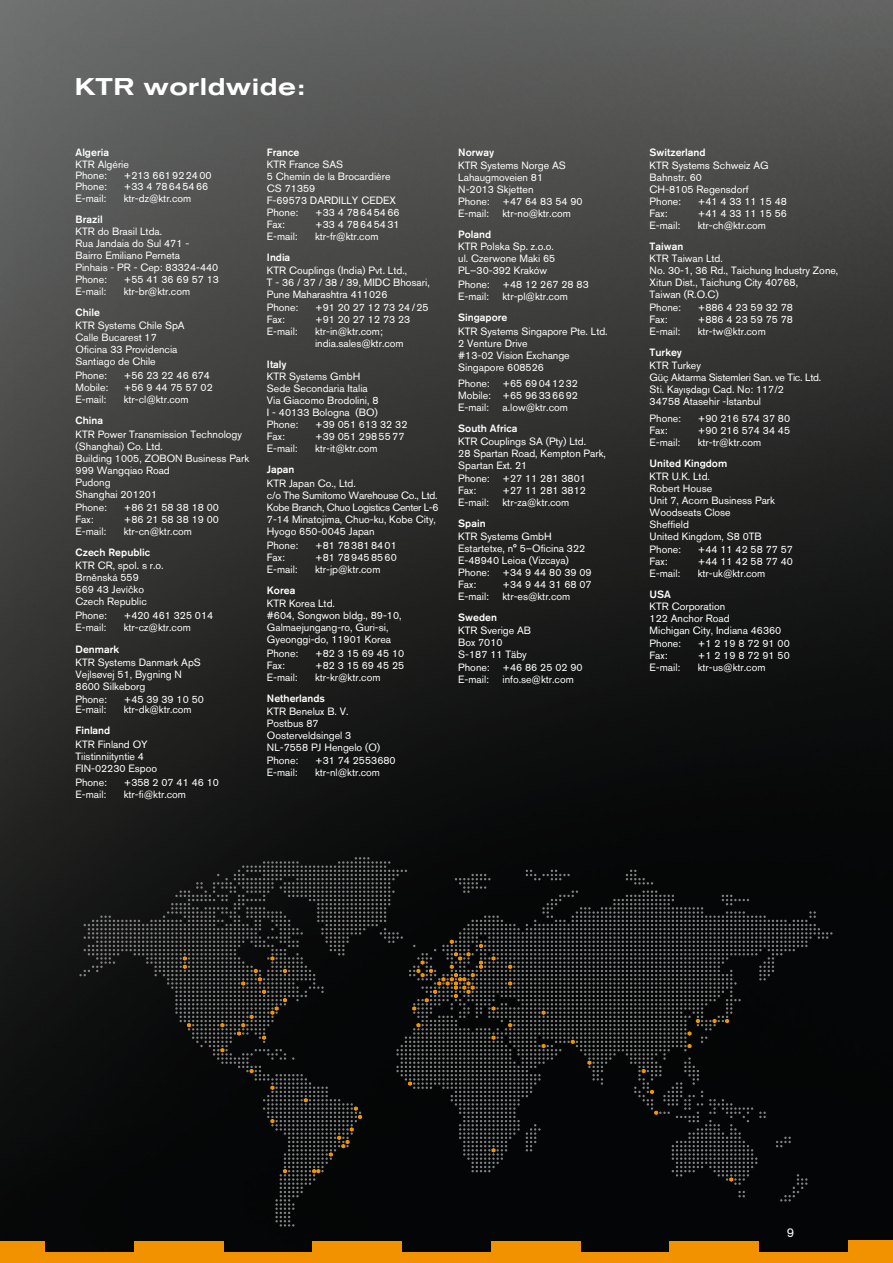
<style>
.page{position:relative;width:893px;height:1263px;background:#fff}
.page>*{position:absolute;margin:0;border:0;box-sizing:border-box;transform-origin:0 0}
.t1{font:500 expanded 24px "Akzidenz Grotesk Pro";letter-spacing:.02em;color:#fff}
.t2{font:12.75px "Akzidenz Grotesk Pro";color:#fff}
.t3{font:10.5px/12px "Akzidenz Grotesk Pro";color:#fff}
.t4{font:500 10.5px "Akzidenz Grotesk Pro";color:#fff}
.t5{font:10.5px/12px "Akzidenz Grotesk Pro";letter-spacing:-.02em;color:#fff}
</style>
<div class="page">
<img style="left:14px;top:0;width:879px;height:1252px">
<div style="left:848px;top:1241px;width:45px;height:21px;background:#f39200"></div>
<div style="left:0;top:1252px;width:893px;height:11px;background:#f39200"></div>
<div style="left:0;top:1242px;width:45px;height:21px;background:#f39200"></div>
<div style="left:134px;top:1242px;width:89px;height:21px;background:#f39200"></div>
<div style="left:313px;top:1242px;width:89px;height:21px;background:#f39200"></div>
<div style="left:491px;top:1242px;width:89px;height:21px;background:#f39200"></div>
<div style="left:670px;top:1242px;width:89px;height:21px;background:#f39200"></div>
<svg style="left:79px;top:857px;width:753px;height:369px;background:#111212"></svg>
<img style="left:0;top:0;width:14px;height:1242px">
<h1 class="t1" style="left:75px;top:71px;width:231px">KTR worldwide:</h1>
<p class="t4" style="left:76px;top:146px;width:35px">Algeria</p>
<p class="t3" style="left:76px;top:159px;width:55px;line-height:10.6px">KTR Algérie<br>Phone:</p>
<p class="t3" style="left:124px;top:169px;width:89px">+213 661 92 24 00</p>
<p class="t3" style="left:76px;top:180px;width:33px">Phone:<br>E-mail:</p>
<p class="t3" style="left:124px;top:180px;width:86px">+33 4 78 64 54 66 ktr-dz@ktr.com</p>
<p class="t4" style="left:76px;top:212px;width:29px">Brazil</p>
<p class="t3" style="left:76px;top:225px;width:144px">KTR do Brasil Ltda.<br>Rua Jandaia do Sul 471 -<br>Bairro Emiliano Perneta<br>Pinhais - PR - Cep: 83324-440<br>Phone:<br>E-mail:</p>
<p class="t3" style="left:124px;top:273px;width:97px">+55 41 36 69 57 13 ktr-br@ktr.com</p>
<p class="t4" style="left:76px;top:305px;width:26px">Chile</p>
<p class="t3" style="left:76px;top:319px;width:111px">KTR Systems Chile SpA<br>Calle Bucarest 17<br>Oficina 33 Providencia<br>Santiago de Chile</p>
<p class="t3" style="left:76px;top:369px;width:34px">Phone:<br>Mobile:<br>E-mail:</p>
<p class="t3" style="left:124px;top:369px;width:91px">+56 23 22 46 674 +56 9 44 75 57 02 ktr-cl@ktr.com</p>
<p class="t4" style="left:76px;top:413px;width:29px">China</p>
<p class="t3" style="left:76px;top:428px;width:175px">KTR Power Transmission Technology (Shanghai) Co. Ltd.<br>Building 1005, ZOBON Business Park<br>999 Wangqiao Road<br>Pudong<br>Shanghai 201201</p>
<p class="t3" style="left:76px;top:501px;width:33px">Phone:<br>Fax:<br>E-mail:</p>
<p class="t3" style="left:124px;top:501px;width:97px;text-align:justify">+86 21 58 38 18 00 +86 21 58 38 19 00 ktr-cn@ktr.com</p>
<p class="t4" style="left:76px;top:546px;width:76px">Czech Republic</p>
<p class="t3" style="left:76px;top:560px;width:90px">KTR CR, spol. s r.o.<br>Brněnská 559<br>569 43 Jevíčko<br>Czech Republic</p>
<p class="t3" style="left:76px;top:609px;width:33px">Phone:<br>E-mail:</p>
<p class="t3" style="left:124px;top:609px;width:91px">+420 461 325 014 ktr-cz@ktr.com</p>
<p class="t4" style="left:76px;top:643px;width:45px">Denmark</p>
<p class="t3" style="left:76px;top:657px;width:127px">KTR Systems Danmark ApS<br>Vejlsøvej 51, Bygning N<br>8600 Silkeborg<br>Phone:</p>
<p class="t3" style="left:124px;top:693px;width:82px">+45 39 39 10 50</p>
<p class="t3" style="left:76px;top:703px;width:32px">E-mail:</p>
<p class="t3" style="left:124px;top:703px;width:69px">ktr-dk@ktr.com</p>
<p class="t4" style="left:76px;top:724px;width:36px">Finland</p>
<p class="t3" style="left:76px;top:739px;width:83px">KTR Finland OY<br>Tiistinniityntie 4<br>FIN-02230 Espoo</p>
<p class="t3" style="left:76px;top:776px;width:33px">Phone:<br>E-mail:</p>
<p class="t3" style="left:124px;top:776px;width:97px">+358 2 07 41 46 10 ktr-fi@ktr.com</p>
<p class="t4" style="left:267px;top:146px;width:34px">France</p>
<p class="t3" style="left:267px;top:159px;width:131px">KTR France SAS<br>5 Chemin de la Brocardière<br>CS 71359<br>F-69573 DARDILLY CEDEX<br>Phone:<br>Fax:<br>E-mail:</p>
<p class="t3" style="left:315px;top:206px;width:86px;text-align:justify">+33 4 78 64 54 66 +33 4 78 64 54 31 ktr-fr@ktr.com</p>
<p class="t4" style="left:267px;top:251px;width:25px">India</p>
<p class="t3" style="left:267px;top:264px;width:164px">KTR Couplings (India) Pvt. Ltd.,<br>T - 36 / 37 / 38 / 39, MIDC Bhosari,<br>Pune Maharashtra 411026<br>Phone:<br>Fax:<br>E-mail:</p>
<p class="t3" style="left:315px;top:301px;width:115px">+91 20 27 12 73 24 / 25 +91 20 27 12 73 23 ktr-in@ktr.com; india.sales@ktr.com</p>
<p class="t4" style="left:267px;top:357px;width:21px">Italy</p>
<p class="t3" style="left:267px;top:370px;width:113px">KTR Systems GmbH<br>Sede Secondaria Italia<br>Via Giacomo Brodolini, 8<br>I - 40133 Bologna (BO)<br>Phone:<br>Fax:<br>E-mail:</p>
<p class="t3" style="left:315px;top:419px;width:94px">+39 051 613 32 32 +39 051 298 55 77 ktr-it@ktr.com</p>
<p class="t4" style="left:267px;top:463px;width:29px">Japan</p>
<p class="t5" style="left:267px;top:477px;width:173px">KTR Japan Co., Ltd.<br>c/o The Sumitomo Warehouse Co., Ltd.<br>Kobe Branch, Chuo Logistics Center L-6<br>7-14 Minatojima, Chuo-ku, Kobe City,<br>Hyogo 650-0045 Japan</p>
<p class="t3" style="left:267px;top:539px;width:33px">Phone:<br>Fax:<br>E-mail:</p>
<p class="t3" style="left:315px;top:539px;width:83px;text-align:justify">+81 78 381 84 01 +81 78 945 85 60 ktr-jp@ktr.com</p>
<p class="t4" style="left:267px;top:583px;width:30px">Korea</p>
<p class="t3" style="left:267px;top:597px;width:136px">KTR Korea Ltd.<br>#604, Songwon bldg., 89-10,<br>Galmaejungang-ro, Guri-si,<br>Gyeonggi-do, 11901 Korea</p>
<p class="t3" style="left:267px;top:647px;width:33px">Phone:<br>Fax:<br>E-mail:</p>
<p class="t3" style="left:315px;top:647px;width:91px;text-align:justify">+82 3 15 69 45 10 +82 3 15 69 45 25 ktr-kr@ktr.com</p>
<p class="t4" style="left:267px;top:691px;width:60px">Netherlands</p>
<p class="t3" style="left:267px;top:705px;width:115px">KTR Benelux B. V.<br>Postbus 87<br>Oosterveldsingel 3<br>NL-7558 PJ Hengelo (O)</p>
<p class="t3" style="left:267px;top:755px;width:33px">Phone:<br>E-mail:</p>
<p class="t3" style="left:315px;top:755px;width:82px">+31 74 2553680 ktr-nl@ktr.com</p>
<p class="t4" style="left:458px;top:146px;width:37px">Norway</p>
<p class="t3" style="left:458px;top:159px;width:109px">KTR Systems Norge AS<br>Lahaugmoveien 81<br>N-2013 Skjetten<br>Phone:<br>E-mail:</p>
<p class="t3" style="left:502px;top:195px;width:82px">+47 64 83 54 90 ktr-no@ktr.com</p>
<p class="t4" style="left:458px;top:228px;width:35px">Poland</p>
<p class="t3" style="left:458px;top:241px;width:99px">KTR Polska Sp. z.o.o. ul. Czerwone Maki 65<br>PL–30-392 Kraków</p>
<p class="t3" style="left:458px;top:279px;width:33px">Phone:<br>E-mail:</p>
<p class="t3" style="left:502px;top:279px;width:88px">+48 12 267 28 83 ktr-pl@ktr.com</p>
<p class="t4" style="left:458px;top:311px;width:51px">Singapore</p>
<p class="t3" style="left:458px;top:325px;width:151px">KTR Systems Singapore Pte. Ltd.<br>2 Venture Drive<br>#13-02 Vision Exchange<br>Singapore 608526</p>
<p class="t3" style="left:458px;top:378px;width:34px">Phone:<br>Mobile:<br>E-mail:</p>
<p class="t3" style="left:502px;top:378px;width:77px;text-align:justify">+65 69 04 12 32 +65 96 33 66 92 a.low@ktr.com</p>
<p class="t4" style="left:458px;top:422px;width:61px">South Africa</p>
<p class="t3" style="left:458px;top:435px;width:149px">KTR Couplings SA (Pty) Ltd.<br>28 Spartan Road, Kempton Park,<br>Spartan Ext. 21<br>Phone:<br>Fax:<br>E-mail:</p>
<p class="t3" style="left:502px;top:472px;width:85px;text-align:justify">+27 11 281 3801 +27 11 281 3812 ktr-za@ktr.com</p>
<p class="t4" style="left:458px;top:516px;width:29px">Spain</p>
<p class="t3" style="left:458px;top:530px;width:129px">KTR Systems GmbH<br>Estartetxe, n° 5–Oficina 322<br>E-48940 Leioa (Vizcaya)<br>Phone:<br>Fax:<br>E-mail:</p>
<p class="t3" style="left:502px;top:566px;width:91px;text-align:justify">+34 9 44 80 39 09 +34 9 44 31 68 07 ktr-es@ktr.com</p>
<p class="t4" style="left:458px;top:611px;width:40px">Sweden</p>
<p class="t3" style="left:458px;top:624px;width:74px">KTR Sverige AB<br>Box 7010<br>S-187 11 Täby<br>Phone:<br>E-mail:</p>
<p class="t3" style="left:502px;top:661px;width:82px">+46 86 25 02 90 info.se@ktr.com</p>
<p class="t4" style="left:650px;top:146px;width:57px">Switzerland</p>
<p class="t3" style="left:650px;top:159px;width:121px">KTR Systems Schweiz AG<br>Bahnstr. 60<br>CH-8105 Regensdorf<br>Phone:<br>Fax:<br>E-mail:</p>
<p class="t3" style="left:698px;top:195px;width:91px;text-align:justify">+41 4 33 11 15 48 +41 4 33 11 15 56 ktr-ch@ktr.com</p>
<p class="t4" style="left:650px;top:240px;width:35px">Taiwan</p>
<p class="t3" style="left:650px;top:252px;width:190px">KTR Taiwan Ltd.<br>No. 30-1, 36 Rd., Taichung Industry Zone,<br>Xitun Dist., Taichung City 40768,<br>Taiwan (R.O.C)</p>
<p class="t3" style="left:650px;top:302px;width:33px">Phone:<br>Fax:<br>E-mail:</p>
<p class="t3" style="left:698px;top:302px;width:97px;text-align:justify">+886 4 23 59 32 78 +886 4 23 59 75 78 ktr-tw@ktr.com</p>
<p class="t4" style="left:650px;top:346px;width:34px">Turkey</p>
<p class="t3" style="left:650px;top:359px;width:173px">KTR Turkey<br>Güç Aktarma Sistemleri San. ve Tic. Ltd.<br>Sti. Kayışdagı Cad. No: 117/2<br>34758 Atasehir -İstanbul</p>
<p class="t3" style="left:650px;top:412px;width:33px">Phone:<br>Fax:<br>E-mail:</p>
<p class="t3" style="left:698px;top:412px;width:94px;text-align:justify">+90 216 574 37 80 +90 216 574 34 45 ktr-tr@ktr.com</p>
<p class="t4" style="left:650px;top:456px;width:79px">United Kingdom</p>
<p class="t3" style="left:650px;top:470px;width:127px">KTR U.K. Ltd.<br>Robert House<br>Unit 7, Acorn Business Park<br>Woodseats Close<br>Sheffield<br>United Kingdom, S8 0TB<br>Phone:<br>Fax:<br>E-mail:</p>
<p class="t3" style="left:698px;top:543px;width:97px;text-align:justify">+44 11 42 58 77 57 +44 11 42 58 77 40 ktr-uk@ktr.com</p>
<p class="t4" style="left:650px;top:587px;width:23px">USA</p>
<p class="t3" style="left:650px;top:601px;width:133px">KTR Corporation<br>122 Anchor Road<br>Michigan City, Indiana 46360<br>Phone:<br>Fax:<br>E-mail:</p>
<p class="t3" style="left:698px;top:638px;width:94px;text-align:justify">+1 2 19 8 72 91 00 +1 2 19 8 72 91 50 ktr-us@ktr.com</p>
<p class="t2" style="left:787px;top:1225px;width:9px">9</p>
</div>
